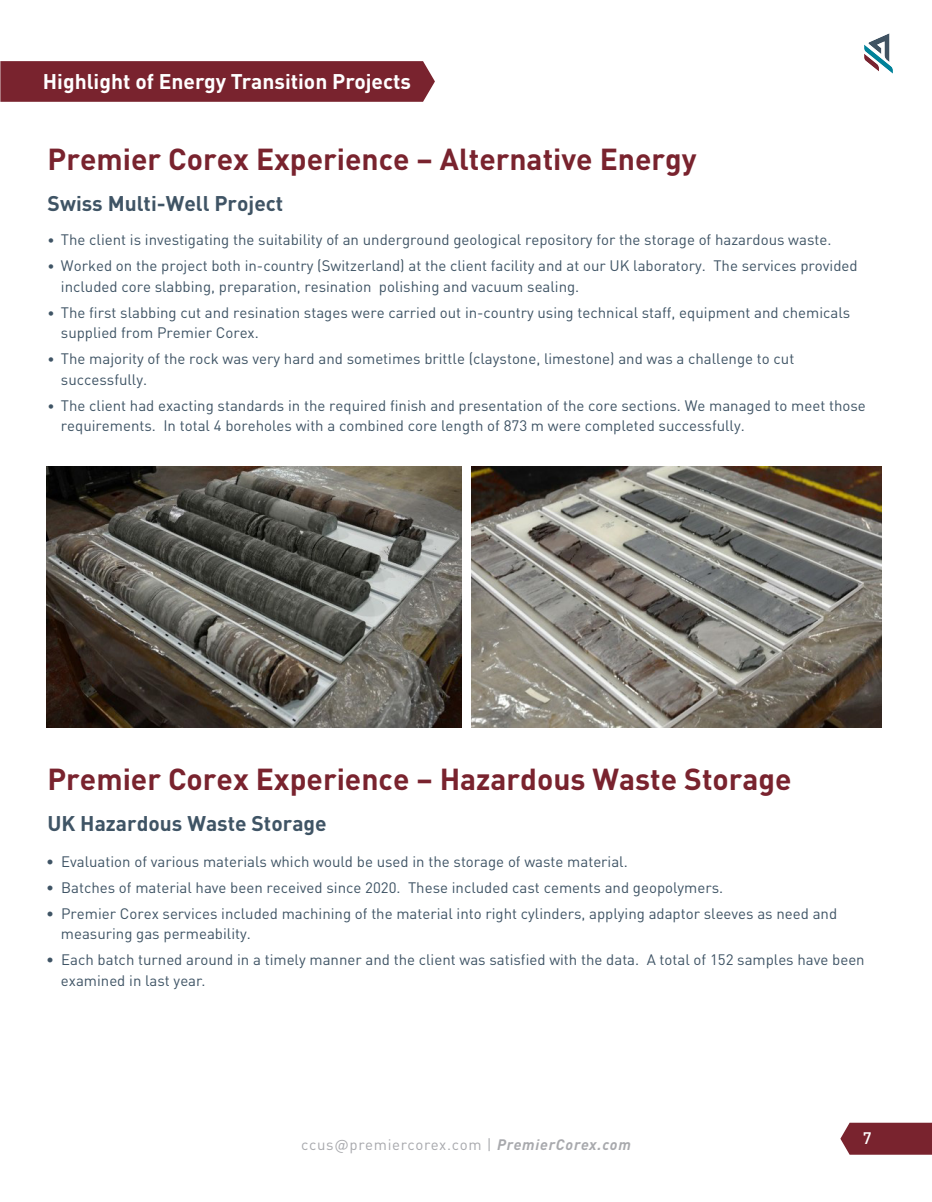
<style>
.page{position:relative;width:932px;height:1202px;background:#fff}
.page>*{position:absolute;margin:0;border:0;box-sizing:border-box;transform-origin:0 0}
.Paragraph_Titles{font:700 30px "DIN Pro";color:#79232e}
.Paragraph_Titles-2{font:700 21px "DIN Pro";color:#3f5465}
.Paragraph_Titles-3{font:700 21px "DIN Pro";color:#fff}
.t1{font:500 16.5px "DIN Pro";color:#fff}
.t2{font:15px/20.2px "DIN Pro";color:#3f5465}
.t3{font:15px "DIN Pro";letter-spacing:.05em;color:#a8a9ad}
.s1{font-size:13.5px}
.s2{font-weight:700;font-style:italic}
</style>
<div class="page">
<div style="left:0;top:61px;width:435px;height:41px;background:#79232e"></div>
<img style="left:47px;top:466px;width:414px;height:261px">
<img style="left:471px;top:466px;width:410px;height:261px">
<img style="left:864px;top:33px;width:29px;height:41px">
<svg style="left:840px;top:1122px;width:92px;height:32px;background:#83333d"></svg>
<p class="Paragraph_Titles-3" style="left:43px;top:64px;width:369px">Highlight of Energy Transition Projects</p>
<p class="Paragraph_Titles" style="left:48px;top:134px;width:650px">Premier Corex Experience – Alternative Energy</p>
<p class="Paragraph_Titles-2" style="left:48px;top:186px;width:237px">Swiss Multi-Well Project</p>
<p class="t2" style="left:47px;top:228px;width:785px"><span class="s1">•</span> The client is investigating the suitability of an underground geological repository for the storage of hazardous waste.</p>
<p class="t2" style="left:61px;top:254px;width:798px;text-indent:-14px"><span class="s1">•</span> Worked on the project both in-country (Switzerland) at the client facility and at our UK laboratory. The services provided included core slabbing, preparation, resination polishing and vacuum sealing.</p>
<p class="t2" style="left:61px;top:301px;width:790px;text-indent:-14px"><span class="s1">•</span> The first slabbing cut and resination stages were carried out in-country using technical staff, equipment and chemicals supplied from Premier Corex.</p>
<p class="t2" style="left:61px;top:347px;width:735px;text-indent:-14px"><span class="s1">•</span> The majority of the rock was very hard and sometimes brittle (claystone, limestone) and was a challenge to cut successfully.</p>
<p class="t2" style="left:61px;top:394px;width:806px;text-indent:-14px"><span class="s1">•</span> The client had exacting standards in the required finish and presentation of the core sections. We managed to meet those requirements. In total 4 boreholes with a combined core length of 873 m were completed successfully.</p>
<p class="Paragraph_Titles" style="left:47px;top:754px;width:745px">Premier Corex Experience – Hazardous Waste Storage</p>
<p class="Paragraph_Titles-2" style="left:47px;top:805px;width:281px">UK Hazardous Waste Storage</p>
<p class="t2" style="left:46px;top:850px;width:583px">• Evaluation of various materials which would be used in the storage of waste material.</p>
<p class="t2" style="left:46px;top:875px;width:678px">• Batches of material have been received since 2020. These included cast cements and geopolymers.</p>
<p class="t2" style="left:61px;top:901px;width:777px;text-indent:-15px">• Premier Corex services included machining of the material into right cylinders, applying adaptor sleeves as need and measuring gas permeability.</p>
<p class="t2" style="left:61px;top:948px;width:805px;text-indent:-15px">• Each batch turned around in a timely manner and the client was satisfied with the data. A total of 152 samples have been examined in last year.</p>
<p class="t3" style="left:301px;top:1132px;width:331px">ccus@premiercorex.com | <span class="s2">PremierCorex.com</span></p>
<p class="t1" style="left:862px;top:1124px;width:10px">7</p>
</div>
